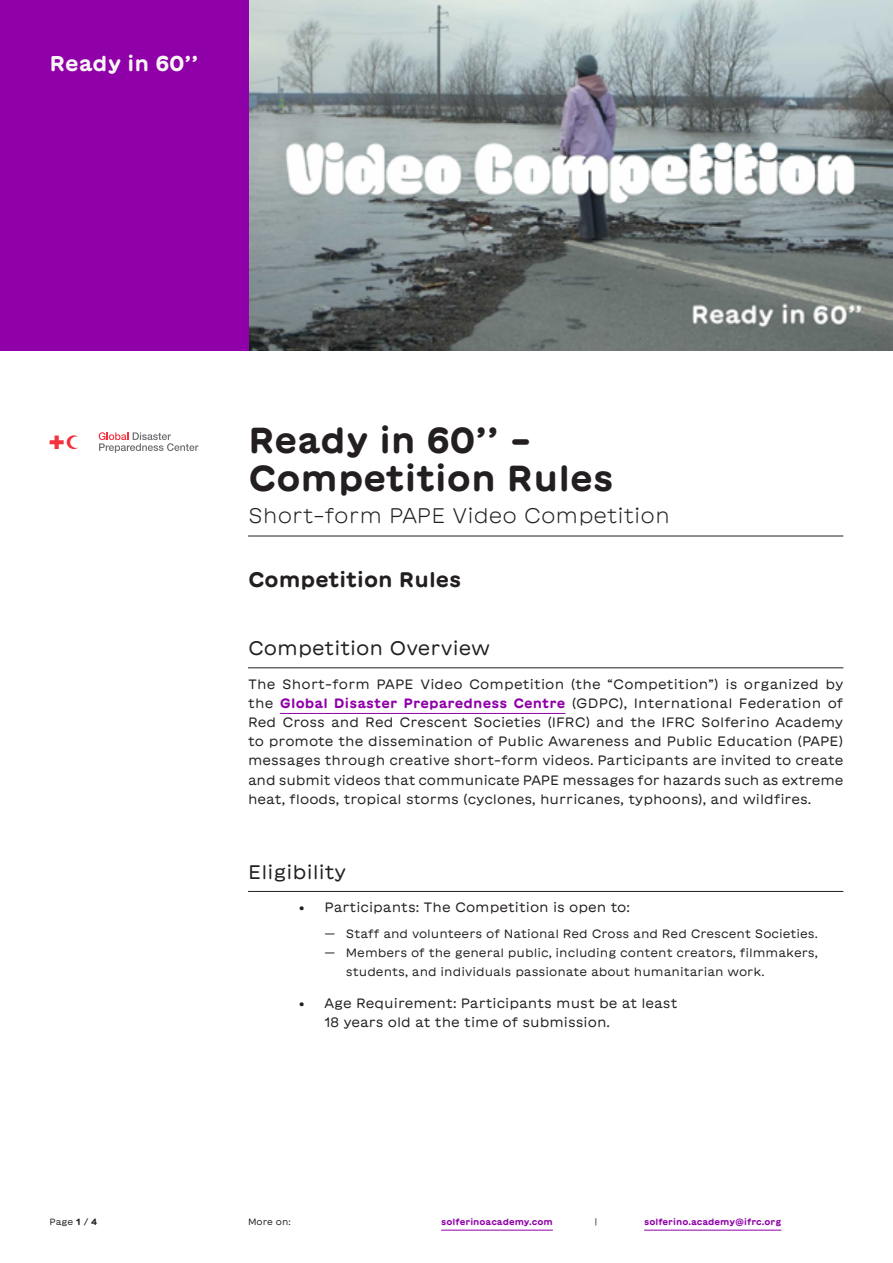
<style>
.page{position:relative;width:893px;height:1263px;background:#fff}
.page>*{position:absolute;margin:0;border:0;box-sizing:border-box;transform-origin:0 0}
.t1{font:700 36px/38.2px "GT Maru";color:#231f20}
.t2{font:700 21.3px "GT Maru";color:#f7f6f4}
.Subtitle{font:300 21px "GT Maru";color:#231f20}
.t3{font:700 21px "GT Maru";color:#231f20}
.t4{font:19.5px "GT Maru";color:#231f20}
.t5{font:13.5px/19.2px "GT Maru";color:#231f20;text-align:justify}
.t6{font:12px/19.2px "GT Maru";color:#231f20}
.t7{font:700 9px "GT Maru";color:#8f00a8}
.t8{font:9px "GT Maru";color:#231f20}
.s1{font-weight:700;color:#8f00a8}
.s2{font-family:"Atlas Grotesk LC"}
.s3{font-weight:700}
</style>
<div class="page">
<hr style="left:441px;top:1230px;width:112px;height:1px;background:#8f00a8">
<hr style="left:644px;top:1230px;width:137px;height:1px;background:#8f00a8">
<svg style="left:50px;top:435px;width:28px;height:14px"></svg>
<svg style="left:99px;top:432px;width:99px;height:21px"></svg>
<hr style="left:248px;top:536px;width:595px;height:1px;background:#231f20">
<hr style="left:248px;top:667px;width:595px;height:1px;background:#231f20">
<hr style="left:280px;top:713px;width:285px;height:1px;background:#8f00a8">
<hr style="left:248px;top:891px;width:595px;height:1px;background:#231f20">
<img style="left:248px;top:0;width:645px;height:351px">
<div style="left:0;top:0;width:248px;height:351px;background:#8f00a8"></div>
<p class="t2" style="left:50px;top:50px;width:150px">Ready in 60’’</p>
<p class="t1" style="left:248px;top:421px;width:367px">Ready in 60’’ –<br>Competition Rules</p>
<p class="Subtitle" style="left:248px;top:504px;width:424px">Short-form PAPE Video Competition</p>
<p class="t3" style="left:248px;top:567px;width:215px">Competition Rules</p>
<p class="t4" style="left:248px;top:637px;width:243px">Competition Overview</p>
<p class="t5" style="left:248px;top:674px;width:597px">The Short-form PAPE Video Competition (the “Competition”) is organized by the <span class="s1">Global Disaster Preparedness Centre</span> (GDPC), International Federation of Red Cross and Red Crescent Societies (IFRC) and the IFRC Solferino Academy to promote the dissemination of Public Awareness and Public Education (PAPE) messages through creative short-form videos. Participants are invited to create and submit videos that communicate PAPE messages for hazards such as extreme heat, floods, tropical storms (cyclones, hurricanes, typhoons), and wildfires.</p>
<p class="t4" style="left:248px;top:860px;width:100px">Eligibility</p>
<p class="t5" style="left:299px;top:897px;width:332px">• Participants: The Competition is open to:</p>
<p class="t6" style="left:325px;top:924px;width:495px"><span class="s2">—</span> Staff and volunteers of National Red Cross and Red Crescent Societies.</p>
<p class="t6" style="left:346px;top:943px;width:474px;text-indent:-21px"><span class="s2">—</span> Members of the general public, including content creators, filmmakers, students, and individuals passionate about humanitarian work.</p>
<p class="t5" style="left:325px;top:993px;width:354px;text-indent:-26px">• Age Requirement: Participants must be at least<br>18 years old at the time of submission.</p>
<p class="t8" style="left:50px;top:1216px;width:49px">Page <span class="s3">1</span> / <span class="s3">4</span></p>
<p class="t8" style="left:248px;top:1216px;width:44px">More on:</p>
<p class="t7" style="left:441px;top:1216px;width:113px">solferinoacademy.com</p>
<p class="t8" style="left:595px;top:1216px;width:4px">|</p>
<p class="t7" style="left:644px;top:1216px;width:139px">solferino.academy@ifrc.org</p>
</div>
